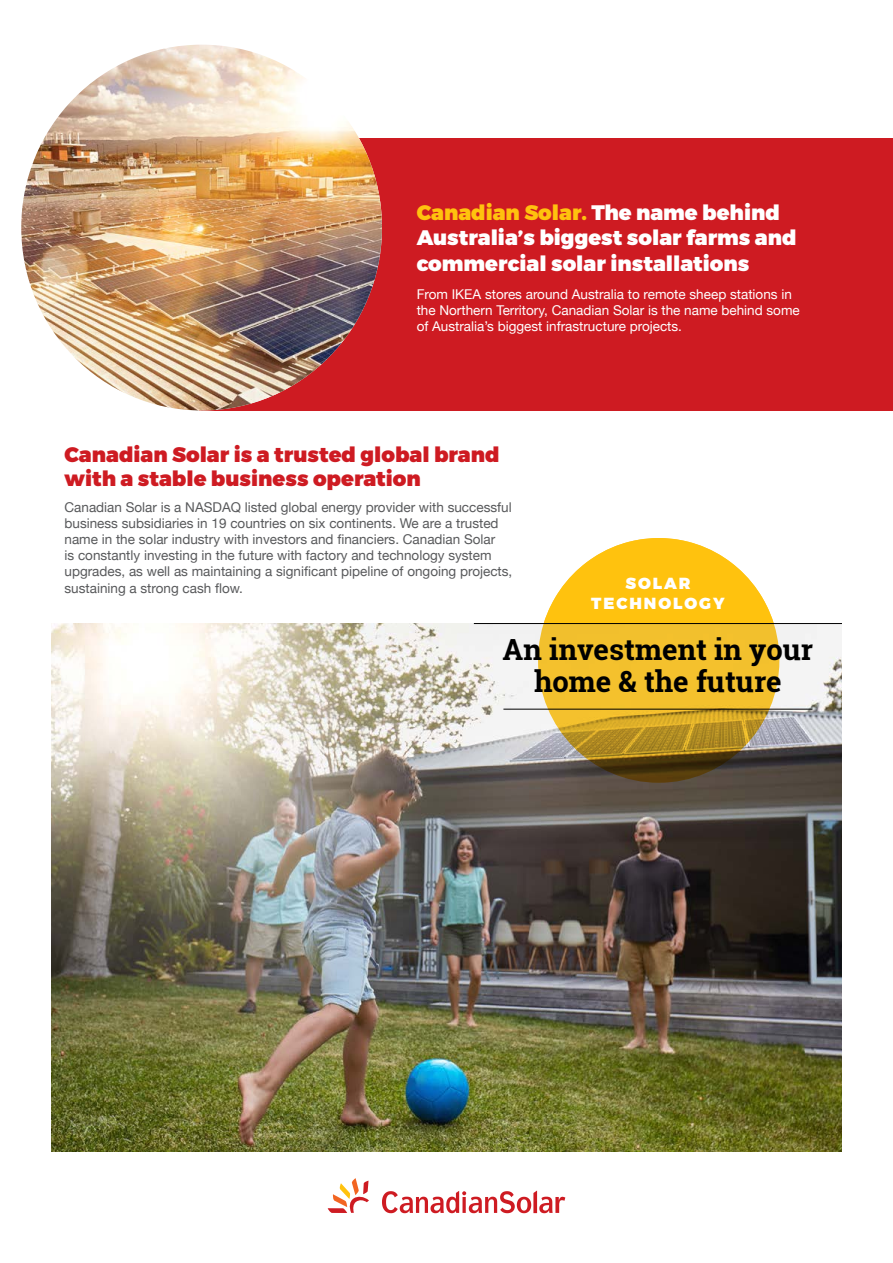
<style>
.page{position:relative;width:893px;height:1263px;background:#fff}
.page>*{position:absolute;margin:0;border:0;box-sizing:border-box;transform-origin:0 0}
.t1{font:700 29.25px/32.1px "Roboto Slab";color:#000;text-align:center}
.t2{font:900 21px/25.2px "Montserrat";color:#fff}
.t3{font:900 21px/24px "Montserrat";color:#ce1b22}
.t4{font:900 16.05px/19.2px "Montserrat";letter-spacing:.12em;color:#fff;text-align:center}
.t5{font:13.5px/16.2px "Helvetica Neue";color:#58595b}
.t6{font:13.5px/16.2px "Helvetica Neue";color:#fff}
.s1{color:#ffc20e}
</style>
<div class="page">
<div style="left:200px;top:138px;width:693px;height:272px;background:#ce1b22"></div>
<img style="left:21px;top:45px;width:361px;height:365px">
<img style="left:51px;top:623px;width:791px;height:528px">
<hr style="left:503px;top:709px;width:309px;height:1px;background:#000">
<svg style="left:538px;top:538px;width:241px;height:245px;background:#d4a827"></svg>
<svg style="left:543px;top:538px;width:231px;height:85px"></svg>
<svg style="left:328px;top:1178px;width:41px;height:35px"></svg>
<svg style="left:382px;top:1190px;width:183px;height:23px"></svg>
<hr style="left:474px;top:623px;width:368px;height:1px;background:#000">
<h2 class="t2" style="left:417px;top:201px;width:381px"><span class="s1">Canadian Solar.</span> The name behind<br>Australia’s biggest solar farms and commercial solar installations</h2>
<p class="t6" style="left:417px;top:287px;width:385px">From IKEA stores around Australia to remote sheep stations in the Northern Territory, Canadian Solar is the name behind some of Australia’s biggest infrastructure projects.</p>
<h2 class="t3" style="left:65px;top:444px;width:437px">Canadian Solar is a trusted global brand with a stable business operation</h2>
<p class="t5" style="left:65px;top:499px;width:449px">Canadian Solar is a NASDAQ listed global energy provider with successful business subsidiaries in 19 countries on six continents. We are a trusted name in the solar industry with investors and financiers. Canadian Solar<br>is constantly investing in the future with factory and technology system upgrades, as well as maintaining a significant pipeline of ongoing projects, sustaining a strong cash flow.</p>
<p class="t4" style="left:591px;top:574px;width:135px">SOLAR<br>TECHNOLOGY</p>
<h1 class="t1" style="left:503px;top:633px;width:312px">An investment in your home &amp; the future</h1>
</div>
